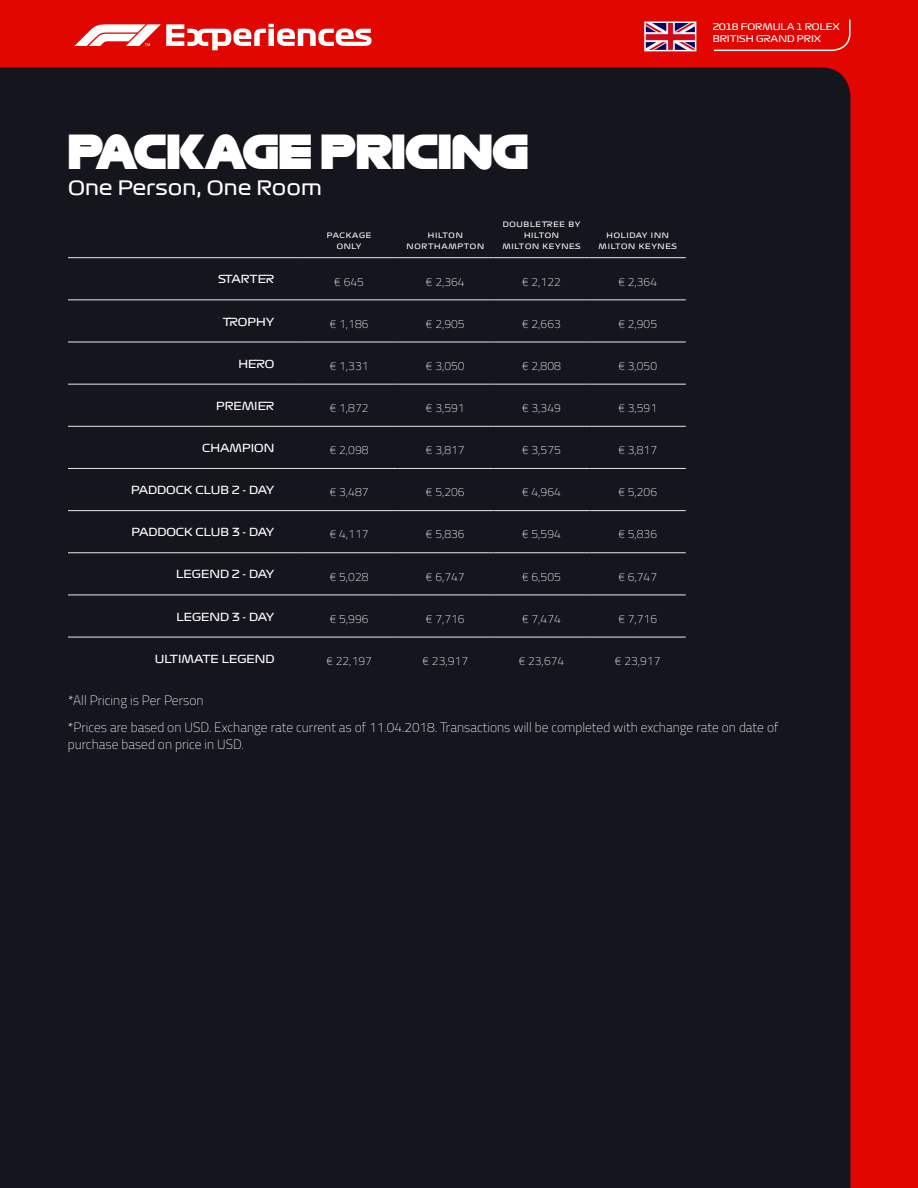
<style>
.page{position:relative;width:918px;height:1188px;background:#e10600}
.page>*{position:absolute;margin:0;border:0;box-sizing:border-box;transform-origin:0 0}
.t1{font:45px "Formula 1 Display Black";color:#fff}
.t2{font:19.5px "Formula 1 Display Regular";color:#fff}
.t3{font:200 13.5px/27.6px "Titillium Web";color:#fff}
.t4{font:200 12px "Titillium Web";color:#fff}
.t5{font:10.95px "Formula 1 Display Regular";color:#fff}
.t6{font:9px/12px "Formula 1 Display Regular";color:#fff}
.t7{font:7.2px/10.9px "Formula 1 Display Regular";letter-spacing:.1em;color:#fff;text-align:center}
</style>
<div class="page">
<div style="left:0;top:68px;width:850px;height:1120px;background:#15151e"></div>
<svg style="left:713px;top:19px;width:138px;height:33px"></svg>
<img style="left:647px;top:25px;width:46px;height:23px">
<div style="left:644px;top:22px;width:52px;height:29px;border:2px solid #fff"></div>
<svg style="left:74px;top:24px;width:298px;height:26px"></svg>
<hr style="left:68px;top:257px;width:233px;height:1px;background:#e6e7e8">
<hr style="left:301px;top:257px;width:96px;height:1px;background:#e6e7e8">
<hr style="left:397px;top:257px;width:96px;height:1px;background:#e6e7e8">
<hr style="left:493px;top:257px;width:97px;height:1px;background:#e6e7e8">
<hr style="left:590px;top:257px;width:96px;height:1px;background:#e6e7e8">
<hr style="left:68px;top:299px;width:233px;height:1px;background:#e6e7e8">
<hr style="left:301px;top:299px;width:96px;height:1px;background:#e6e7e8">
<hr style="left:397px;top:299px;width:96px;height:1px;background:#e6e7e8">
<hr style="left:493px;top:299px;width:97px;height:1px;background:#e6e7e8">
<hr style="left:590px;top:299px;width:96px;height:1px;background:#e6e7e8">
<hr style="left:68px;top:342px;width:233px;height:1px;background:#e6e7e8">
<hr style="left:301px;top:342px;width:96px;height:1px;background:#e6e7e8">
<hr style="left:397px;top:342px;width:96px;height:1px;background:#e6e7e8">
<hr style="left:493px;top:342px;width:97px;height:1px;background:#e6e7e8">
<hr style="left:590px;top:342px;width:96px;height:1px;background:#e6e7e8">
<hr style="left:68px;top:384px;width:233px;height:1px;background:#e6e7e8">
<hr style="left:301px;top:384px;width:96px;height:1px;background:#e6e7e8">
<hr style="left:397px;top:384px;width:96px;height:1px;background:#e6e7e8">
<hr style="left:493px;top:384px;width:97px;height:1px;background:#e6e7e8">
<hr style="left:590px;top:384px;width:96px;height:1px;background:#e6e7e8">
<hr style="left:68px;top:426px;width:233px;height:1px;background:#e6e7e8">
<hr style="left:301px;top:426px;width:96px;height:1px;background:#e6e7e8">
<hr style="left:397px;top:426px;width:96px;height:1px;background:#e6e7e8">
<hr style="left:493px;top:426px;width:97px;height:1px;background:#e6e7e8">
<hr style="left:590px;top:426px;width:96px;height:1px;background:#e6e7e8">
<hr style="left:68px;top:468px;width:233px;height:1px;background:#e6e7e8">
<hr style="left:301px;top:468px;width:96px;height:1px;background:#e6e7e8">
<hr style="left:397px;top:468px;width:96px;height:1px;background:#e6e7e8">
<hr style="left:493px;top:468px;width:97px;height:1px;background:#e6e7e8">
<hr style="left:590px;top:468px;width:96px;height:1px;background:#e6e7e8">
<hr style="left:68px;top:510px;width:233px;height:1px;background:#e6e7e8">
<hr style="left:301px;top:510px;width:96px;height:1px;background:#e6e7e8">
<hr style="left:397px;top:510px;width:96px;height:1px;background:#e6e7e8">
<hr style="left:493px;top:510px;width:97px;height:1px;background:#e6e7e8">
<hr style="left:590px;top:510px;width:96px;height:1px;background:#e6e7e8">
<hr style="left:68px;top:552px;width:233px;height:1px;background:#e6e7e8">
<hr style="left:301px;top:552px;width:96px;height:1px;background:#e6e7e8">
<hr style="left:397px;top:552px;width:96px;height:1px;background:#e6e7e8">
<hr style="left:493px;top:552px;width:97px;height:1px;background:#e6e7e8">
<hr style="left:590px;top:552px;width:96px;height:1px;background:#e6e7e8">
<hr style="left:68px;top:595px;width:233px;height:1px;background:#e6e7e8">
<hr style="left:301px;top:595px;width:96px;height:1px;background:#e6e7e8">
<hr style="left:397px;top:595px;width:96px;height:1px;background:#e6e7e8">
<hr style="left:493px;top:595px;width:97px;height:1px;background:#e6e7e8">
<hr style="left:590px;top:595px;width:96px;height:1px;background:#e6e7e8">
<hr style="left:68px;top:637px;width:233px;height:1px;background:#e6e7e8">
<hr style="left:301px;top:637px;width:96px;height:1px;background:#e6e7e8">
<hr style="left:397px;top:637px;width:96px;height:1px;background:#e6e7e8">
<hr style="left:493px;top:637px;width:97px;height:1px;background:#e6e7e8">
<hr style="left:590px;top:637px;width:96px;height:1px;background:#e6e7e8">
<p class="t6" style="left:713px;top:21px;width:129px">2018 FORMULA 1 ROLEX<br>BRITISH GRAND PRIX</p>
<h1 class="t1" style="left:68px;top:128px;width:462px">PACKAGE PRICING</h1>
<h2 class="t2" style="left:68px;top:175px;width:255px">One Person, One Room</h2>
<p class="t7" style="left:327px;top:229px;width:46px">PACKAGE<br>ONLY</p>
<p class="t7" style="left:407px;top:229px;width:79px">HILTON<br>NORTHAMPTON</p>
<p class="t7" style="left:502px;top:218px;width:79px">DOUBLETREE BY<br>HILTON<br>MILTON KEYNES</p>
<p class="t7" style="left:599px;top:229px;width:79px">HOLIDAY INN<br>MILTON KEYNES</p>
<p class="t5" style="left:218px;top:272px;width:58px">STARTER</p>
<p class="t4" style="left:334px;top:273px;width:31px">€ 645</p>
<p class="t4" style="left:426px;top:273px;width:40px">€ 2,364</p>
<p class="t4" style="left:522px;top:273px;width:40px">€ 2,122</p>
<p class="t4" style="left:618px;top:273px;width:40px">€ 2,364</p>
<p class="t5" style="left:223px;top:314px;width:53px">TROPHY</p>
<p class="t4" style="left:330px;top:315px;width:40px">€ 1,186</p>
<p class="t4" style="left:426px;top:315px;width:40px">€ 2,905</p>
<p class="t4" style="left:522px;top:315px;width:40px">€ 2,663</p>
<p class="t4" style="left:618px;top:315px;width:40px">€ 2,905</p>
<p class="t5" style="left:239px;top:357px;width:37px">HERO</p>
<p class="t4" style="left:330px;top:357px;width:40px">€ 1,331</p>
<p class="t4" style="left:426px;top:357px;width:40px">€ 3,050</p>
<p class="t4" style="left:522px;top:357px;width:40px">€ 2,808</p>
<p class="t4" style="left:618px;top:357px;width:40px">€ 3,050</p>
<p class="t5" style="left:216px;top:399px;width:60px">PREMIER</p>
<p class="t4" style="left:330px;top:399px;width:40px">€ 1,872</p>
<p class="t4" style="left:426px;top:399px;width:40px">€ 3,591</p>
<p class="t4" style="left:522px;top:399px;width:40px">€ 3,349</p>
<p class="t4" style="left:618px;top:399px;width:40px">€ 3,591</p>
<p class="t5" style="left:202px;top:441px;width:74px">CHAMPION</p>
<p class="t4" style="left:330px;top:441px;width:40px">€ 2,098</p>
<p class="t4" style="left:426px;top:441px;width:40px">€ 3,817</p>
<p class="t4" style="left:522px;top:441px;width:40px">€ 3,575</p>
<p class="t4" style="left:618px;top:441px;width:40px">€ 3,817</p>
<p class="t5" style="left:131px;top:483px;width:145px">PADDOCK CLUB 2 - DAY</p>
<p class="t4" style="left:330px;top:484px;width:40px">€ 3,487</p>
<p class="t4" style="left:426px;top:484px;width:40px">€ 5,206</p>
<p class="t4" style="left:522px;top:484px;width:40px">€ 4,964</p>
<p class="t4" style="left:618px;top:484px;width:40px">€ 5,206</p>
<p class="t5" style="left:132px;top:525px;width:144px">PADDOCK CLUB 3 - DAY</p>
<p class="t4" style="left:330px;top:526px;width:40px">€ 4,117</p>
<p class="t4" style="left:426px;top:526px;width:40px">€ 5,836</p>
<p class="t4" style="left:522px;top:526px;width:40px">€ 5,594</p>
<p class="t4" style="left:618px;top:526px;width:40px">€ 5,836</p>
<p class="t5" style="left:176px;top:567px;width:100px">LEGEND 2 - DAY</p>
<p class="t4" style="left:330px;top:568px;width:40px">€ 5,028</p>
<p class="t4" style="left:426px;top:568px;width:40px">€ 6,747</p>
<p class="t4" style="left:522px;top:568px;width:40px">€ 6,505</p>
<p class="t4" style="left:618px;top:568px;width:40px">€ 6,747</p>
<p class="t5" style="left:176px;top:610px;width:99px">LEGEND 3 - DAY</p>
<p class="t4" style="left:330px;top:610px;width:40px">€ 5,996</p>
<p class="t4" style="left:426px;top:610px;width:40px">€ 7,716</p>
<p class="t4" style="left:522px;top:610px;width:40px">€ 7,474</p>
<p class="t4" style="left:618px;top:610px;width:40px">€ 7,716</p>
<p class="t5" style="left:155px;top:652px;width:121px">ULTIMATE LEGEND</p>
<p class="t4" style="left:326px;top:652px;width:47px">€ 22,197</p>
<p class="t4" style="left:423px;top:652px;width:47px">€ 23,917</p>
<p class="t4" style="left:519px;top:652px;width:47px">€ 23,674</p>
<p class="t4" style="left:615px;top:652px;width:47px">€ 23,917</p>
<p class="t3" style="left:68px;top:686px;width:712px">*All Pricing is Per Person<br>*Prices are based on USD. Exchange rate current as of 11.04.2018. Transactions will be completed with exchange rate on date of</p>
<p class="t3" style="left:68px;top:729px;width:178px">purchase based on price in USD.</p>
</div>
